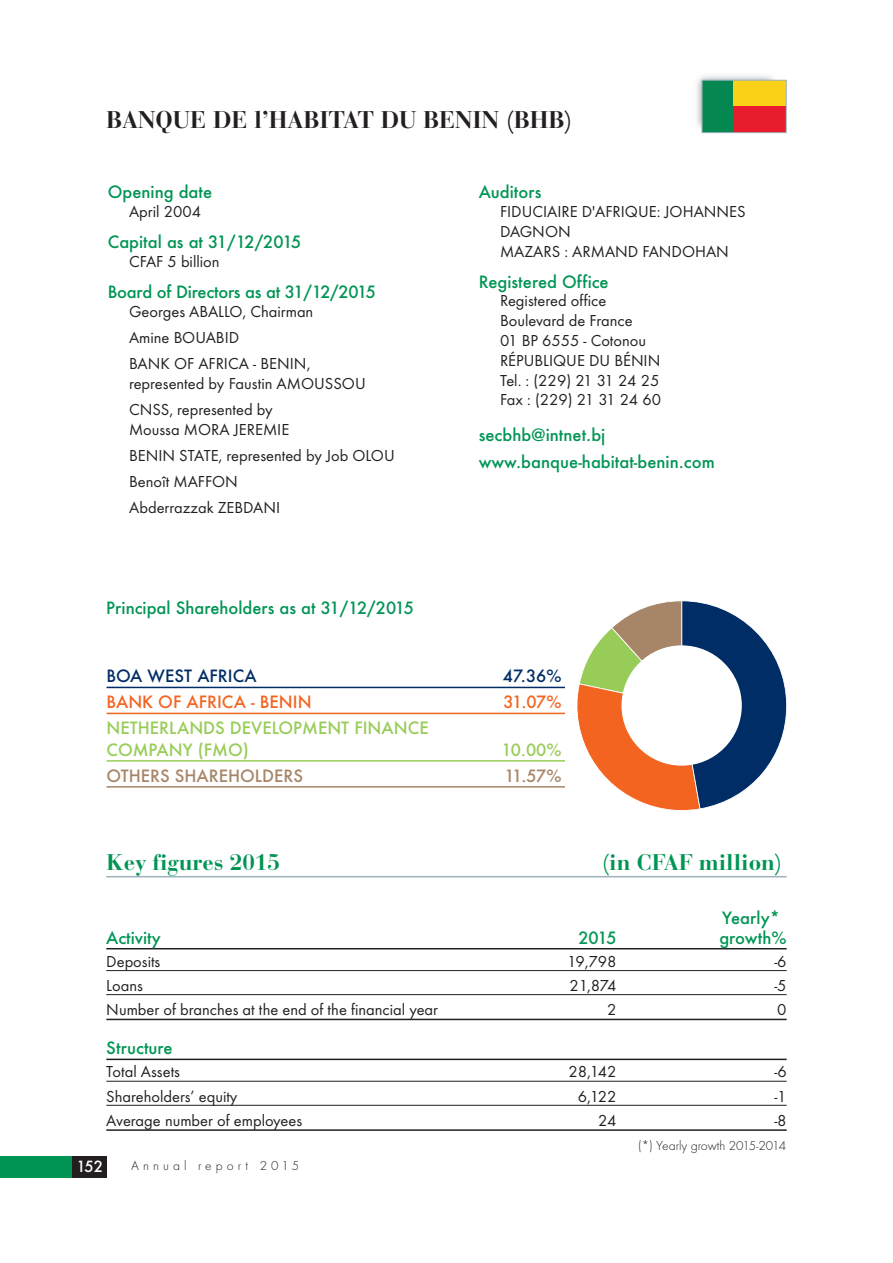
<style>
.page{position:relative;width:893px;height:1263px;background:#fff}
.page>*{position:absolute;margin:0;border:0;box-sizing:border-box;transform-origin:0 0}
.t1{font:700 24px "Bauer Bodoni";color:#231f20}
.t2{font:700 22.5px "Bauer Bodoni";color:#009554}
.t3{font:16.5px/19.8px "Futura T";color:#231f20}
.t4{font:500 16.5px/27px "Futura";color:#009554}
.t5{font:500 16.5px/21.5px "Futura";color:#98cc58}
.t6{font:500 16.5px "Futura";color:#f36421}
.t7{font:500 16.5px "Futura";color:#a68568}
.t8{font:500 16.5px "Futura";color:#002d66}
.t9{font:500 15px "Futura";color:#fff}
.t10{font:300 13.5px "Futura T";color:#231f20}
.t11{font:300 13.5px "Futura T";letter-spacing:.3em;color:#231f20}
</style>
<div class="page">
<div style="left:0;top:1157px;width:73px;height:21px;background:#009554"></div>
<div style="left:73px;top:1157px;width:34px;height:21px;background:#231f20"></div>
<img style="left:696px;top:75px;width:85px;height:59px">
<div style="left:702px;top:81px;width:32px;height:51px;background:#058751"></div>
<div style="left:734px;top:81px;width:52px;height:25px;background:#fad117"></div>
<div style="left:734px;top:106px;width:52px;height:26px;background:#e91c2e"></div>
<div style="left:702px;top:80px;width:85px;height:53px;border:1px solid #9db2be"></div>
<hr style="left:106px;top:876px;width:681px;height:1px;background:#9db2be">
<svg style="left:577px;top:600px;width:210px;height:211px"></svg>
<div style="left:621px;top:645px;width:121px;height:121px;background:#fff;border-radius:50%"></div>
<hr style="left:107px;top:687px;width:458px;height:1px;background:#002d66">
<hr style="left:107px;top:713px;width:458px;height:1px;background:#f36421">
<hr style="left:107px;top:760px;width:458px;height:2px;background:#98cc58">
<hr style="left:107px;top:786px;width:458px;height:2px;background:#a68568">
<hr style="left:106px;top:948px;width:681px;height:1px;background:#231f20">
<hr style="left:106px;top:970px;width:681px;height:1px;background:#231f20">
<hr style="left:106px;top:994px;width:681px;height:1px;background:#231f20">
<hr style="left:106px;top:1019px;width:681px;height:1px;background:#231f20">
<hr style="left:106px;top:1058px;width:681px;height:2px;background:#231f20">
<hr style="left:106px;top:1081px;width:681px;height:1px;background:#231f20">
<hr style="left:106px;top:1105px;width:681px;height:1px;background:#231f20">
<hr style="left:106px;top:1129px;width:681px;height:2px;background:#231f20">
<h1 class="t1" style="left:106px;top:111px;width:468px">BANQUE DE l’HABITAT DU BENIN (BHB)</h1>
<p class="t4" style="left:108px;top:179px;width:106px">Opening date</p>
<p class="t3" style="left:129px;top:201px;width:74px">April 2004</p>
<p class="t4" style="left:108px;top:229px;width:195px">Capital as at 31/12/2015</p>
<p class="t3" style="left:129px;top:251px;width:92px">CFAF 5 billion</p>
<p class="t4" style="left:108px;top:278px;width:270px">Board of Directors as at 31/12/2015</p>
<p class="t3" style="left:129px;top:298px;width:186px;line-height:26.2px">Georges ABALLO, Chairman<br>Amine BOUABID<br>BANK OF AFRICA - BENIN,</p>
<p class="t3" style="left:129px;top:370px;width:238px;line-height:26.2px">represented by Faustin AMOUSSOU<br>CNSS, represented by</p>
<p class="t3" style="left:129px;top:416px;width:267px;line-height:26.2px">Moussa MORA JEREMIE<br>BENIN STATE, represented by Job OLOU<br>Benoît MAFFON<br>Abderrazzak ZEBDANI</p>
<p class="t4" style="left:106px;top:595px;width:309px">Principal Shareholders as at 31/12/2015</p>
<p class="t4" style="left:479px;top:179px;width:64px">Auditors</p>
<p class="t3" style="left:500px;top:201px;width:247px">FIDUCIAIRE D'AFRIQUE: JOHANNES<br>DAGNON<br>MAZARS : ARMAND FANDOHAN</p>
<p class="t4" style="left:479px;top:268px;width:131px">Registered Office</p>
<p class="t3" style="left:500px;top:291px;width:163px">Registered office<br>Boulevard de France<br>01 BP 6555 - Cotonou<br>RÉPUBLIQUE DU BÉNIN<br>Tel. : (229) 21 31 24 25<br>Fax : (229) 21 31 24 60</p>
<p class="t4" style="left:479px;top:421px;width:237px">secbhb@intnet.bj www.banque-habitat-benin.com</p>
<p class="t8" style="left:107px;top:667px;width:152px">BOA WEST AFRICA</p>
<p class="t8" style="left:503px;top:667px;width:60px">47.36%</p>
<p class="t6" style="left:107px;top:693px;width:207px">BANK OF AFRICA - BENIN</p>
<p class="t6" style="left:504px;top:693px;width:59px">31.07%</p>
<p class="t5" style="left:107px;top:718px;width:324px">NETHERLANDS DEVELOPMENT FINANCE<br>COMPANY (FMO)</p>
<p class="t5" style="left:502px;top:739px;width:61px">10.00%</p>
<p class="t7" style="left:107px;top:766px;width:198px">OTHERS SHAREHOLDERS</p>
<p class="t7" style="left:504px;top:766px;width:59px">11.57%</p>
<h2 class="t2" style="left:106px;top:854px;width:175px">Key figures 2015</h2>
<h2 class="t2" style="left:602px;top:854px;width:182px">(in CFAF million)</h2>
<p class="t4" style="left:722px;top:905px;width:59px">Yearly*</p>
<p class="t4" style="left:106px;top:924px;width:56px">Activity</p>
<p class="t4" style="left:578px;top:924px;width:40px">2015</p>
<p class="t4" style="left:719px;top:924px;width:69px">growth%</p>
<p class="t3" style="left:106px;top:951px;width:56px">Deposits</p>
<p class="t3" style="left:567px;top:951px;width:51px">19,798</p>
<p class="t3" style="left:774px;top:951px;width:14px">-6</p>
<p class="t3" style="left:106px;top:975px;width:38px">Loans</p>
<p class="t3" style="left:569px;top:975px;width:49px">21,874</p>
<p class="t3" style="left:774px;top:975px;width:14px">-5</p>
<p class="t3" style="left:106px;top:999px;width:333px">Number of branches at the end of the financial year</p>
<p class="t3" style="left:607px;top:999px;width:11px">2</p>
<p class="t3" style="left:777px;top:999px;width:11px">0</p>
<p class="t4" style="left:106px;top:1035px;width:68px">Structure</p>
<p class="t3" style="left:106px;top:1062px;width:75px">Total Assets</p>
<p class="t3" style="left:568px;top:1062px;width:50px">28,142</p>
<p class="t3" style="left:774px;top:1062px;width:14px">-6</p>
<p class="t3" style="left:106px;top:1086px;width:133px">Shareholders’ equity</p>
<p class="t3" style="left:578px;top:1086px;width:40px">6,122</p>
<p class="t3" style="left:774px;top:1086px;width:14px">-1</p>
<p class="t3" style="left:106px;top:1110px;width:197px">Average number of employees</p>
<p class="t3" style="left:598px;top:1110px;width:20px">24</p>
<p class="t3" style="left:774px;top:1110px;width:14px">-8</p>
<p class="t10" style="left:638px;top:1137px;width:149px">(*) Yearly growth 2015-2014</p>
<p class="t9" style="left:76px;top:1157px;width:28px">152</p>
<p class="t11" style="left:131px;top:1158px;width:170px">Annual report 2015</p>
</div>
